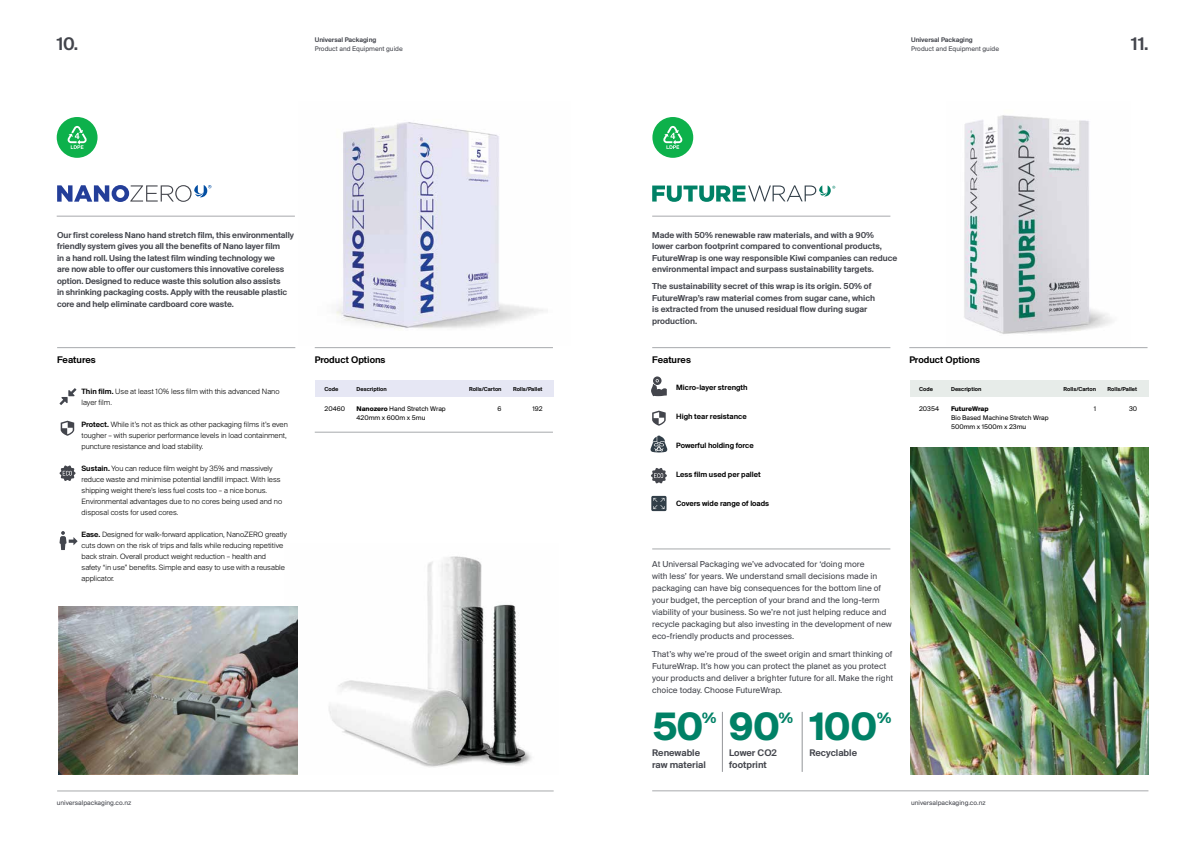
<style>
.page{position:relative;width:1191px;height:842px;background:#fff}
.page>*{position:absolute;margin:0;border:0;box-sizing:border-box;transform-origin:0 0}
.t1{font:700 41.3px "Suisse BP Intl";letter-spacing:-.03em;color:#008166}
.t2{font:19px "Suisse BP Intl Antique";color:#43454c}
.t3{font:700 15.8px "Suisse BP Intl";color:#008166}
.t4{font:10px/12px "Suisse BP Intl Antique";color:#43454c}
.t5{font:10px "Suisse BP Intl Antique";color:#000}
.t6{font:9px/11.5px "Suisse BP Intl Antique";letter-spacing:-.01em;color:#43454c}
.t7{font:9px/12px "Suisse BP Intl";color:#43454c}
.t8{font:300 8px/11px "Suisse BP Intl";color:#000}
.t9{font:8px "Suisse BP Intl Antique";color:#000}
.t10{font:7px/9px "Suisse BP Intl";color:#000}
.t11{font:7px "Suisse BP Intl";color:#43454c}
.t12{font:7px "Suisse BP Intl Antique";color:#43454c}
.t13{font:700 7px "Suisse BP Intl";color:#000}
.t14{font:6px "Suisse BP Intl Antique";color:#000}
.s1{font-weight:700}
.s2{font-family:"Suisse BP Intl Antique";font-weight:400}
</style>
<div class="page">
<div style="left:315px;top:381px;width:238px;height:16px;background:#e6e7f4"></div>
<div style="left:910px;top:381px;width:238px;height:16px;background:#e7ece9"></div>
<hr style="left:722px;top:712px;width:1px;height:60px;background:#939598">
<img style="left:910px;top:447px;width:238px;height:327px">
<hr style="left:802px;top:712px;width:1px;height:60px;background:#939598">
<img style="left:336px;top:122px;width:208px;height:207px">
<img style="left:284px;top:556px;width:248px;height:218px">
<hr style="left:57px;top:216px;width:238px;height:1px;background:#a7a9ac">
<hr style="left:315px;top:347px;width:238px;height:1px;background:#a7a9ac">
<hr style="left:909px;top:347px;width:238px;height:1px;background:#a7a9ac">
<hr style="left:57px;top:347px;width:238px;height:1px;background:#a7a9ac">
<hr style="left:652px;top:347px;width:238px;height:1px;background:#a7a9ac">
<hr style="left:652px;top:216px;width:238px;height:1px;background:#a7a9ac">
<img style="left:964px;top:115px;width:148px;height:219px">
<svg style="left:652px;top:185px;width:183px;height:17px"></svg>
<div style="left:57px;top:117px;width:41px;height:41px;background:#0db14b;border-radius:50%"></div>
<svg style="left:67px;top:126px;width:20px;height:23px"></svg>
<div style="left:652px;top:117px;width:41px;height:41px;background:#0db14b;border-radius:50%"></div>
<svg style="left:663px;top:126px;width:19px;height:23px"></svg>
<svg style="left:57px;top:185px;width:154px;height:17px"></svg>
<svg style="left:651px;top:376px;width:16px;height:20px"></svg>
<svg style="left:651px;top:468px;width:16px;height:15px"></svg>
<svg style="left:652px;top:411px;width:13px;height:15px"></svg>
<svg style="left:650px;top:436px;width:17px;height:16px"></svg>
<svg style="left:651px;top:496px;width:15px;height:15px"></svg>
<svg style="left:60px;top:465px;width:16px;height:16px"></svg>
<svg style="left:61px;top:421px;width:13px;height:15px"></svg>
<svg style="left:59px;top:531px;width:19px;height:19px"></svg>
<svg style="left:60px;top:388px;width:16px;height:17px"></svg>
<img style="left:59px;top:607px;width:238px;height:167px">
<hr style="left:57px;top:791px;width:496px;height:1px;background:#a7a9ac">
<hr style="left:652px;top:791px;width:496px;height:1px;background:#a7a9ac">
<hr style="left:652px;top:549px;width:238px;height:1px;background:#a7a9ac">
<hr style="left:315px;top:432px;width:238px;height:1px;background:#a7a9ac">
<h2 class="t2" style="left:57px;top:33px;width:23px">10.</h2>
<p class="t12" style="left:315px;top:36px;width:63px">Universal Packaging</p>
<p class="t11" style="left:315px;top:45px;width:90px">Product and Equipment guide</p>
<p class="t12" style="left:911px;top:36px;width:63px">Universal Packaging</p>
<p class="t11" style="left:911px;top:45px;width:90px">Product and Equipment guide</p>
<h2 class="t2" style="left:1131px;top:33px;width:19px">11.</h2>
<p class="t6" style="left:57px;top:229px;width:238px">Our first coreless Nano hand stretch film, this environmentally friendly system gives you all the benefits of Nano layer film<br>in a hand roll. Using the latest film winding technology we<br>are now able to offer our customers this innovative coreless option. Designed to reduce waste this solution also assists<br>in shrinking packaging costs. Apply with the reusable plastic core and help eliminate cardboard core waste.</p>
<p class="t6" style="left:652px;top:229px;width:247px">Made with 50% renewable raw materials, and with a 90% lower carbon footprint compared to conventional products, FutureWrap is one way responsible Kiwi companies can reduce environmental impact and surpass sustainability targets.</p>
<p class="t6" style="left:652px;top:280px;width:224px">The sustainability secret of this wrap is its origin. 50% of FutureWrap’s raw material comes from sugar cane, which is extracted from the unused residual flow during sugar production.</p>
<p class="t5" style="left:652px;top:353px;width:40px">Features</p>
<p class="t9" style="left:676px;top:382px;width:73px">Micro-layer strength</p>
<p class="t9" style="left:676px;top:411px;width:72px">High tear resistance</p>
<p class="t9" style="left:676px;top:440px;width:79px">Powerful holding force</p>
<p class="t9" style="left:676px;top:469px;width:86px">Less film used per pallet</p>
<p class="t9" style="left:676px;top:498px;width:95px">Covers wide range of loads</p>
<p class="t5" style="left:57px;top:353px;width:40px">Features</p>
<p class="t5" style="left:315px;top:353px;width:72px">Product Options</p>
<p class="t5" style="left:909px;top:353px;width:72px">Product Options</p>
<p class="t14" style="left:324px;top:385px;width:15px">Code</p>
<p class="t14" style="left:356px;top:385px;width:32px">Description</p>
<p class="t14" style="left:469px;top:385px;width:34px">Rolls/Carton</p>
<p class="t14" style="left:513px;top:385px;width:31px">Rolls/Pallet</p>
<p class="t10" style="left:324px;top:404px;width:22px">20460</p>
<p class="t10" style="left:356px;top:404px;width:91px"><span class="s1">Nanozero</span> Hand Stretch Wrap</p>
<p class="t10" style="left:497px;top:404px;width:6px">6</p>
<p class="t10" style="left:532px;top:404px;width:12px">192</p>
<p class="t10" style="left:356px;top:413px;width:70px">420mm x 600m x 5mu</p>
<p class="t14" style="left:919px;top:385px;width:15px">Code</p>
<p class="t14" style="left:951px;top:385px;width:32px">Description</p>
<p class="t14" style="left:1063px;top:385px;width:34px">Rolls/Carton</p>
<p class="t14" style="left:1107px;top:385px;width:31px">Rolls/Pallet</p>
<p class="t10" style="left:919px;top:404px;width:21px">20354</p>
<p class="t13" style="left:951px;top:404px;width:39px">FutureWrap</p>
<p class="t10" style="left:1093px;top:404px;width:4px">1</p>
<p class="t10" style="left:1129px;top:404px;width:10px">30</p>
<p class="t10" style="left:951px;top:413px;width:99px">Bio Based Machine Stretch Wrap<br>500mm x 1500m x 23mu</p>
<p class="t8" style="left:81px;top:386px;width:199px"><span class="s2">Thin film.</span> Use at least 10% less film with this advanced Nano layer film.</p>
<p class="t8" style="left:81px;top:419px;width:208px"><span class="s2">Protect.</span> While it’s not as thick as other packaging films it’s even tougher – with superior performance levels in load containment, puncture resistance and load stability.</p>
<p class="t8" style="left:81px;top:463px;width:202px"><span class="s2">Sustain.</span> You can reduce film weight by 35% and massively reduce waste and minimise potential landfill impact. With less shipping weight there’s less fuel costs too – a nice bonus.<br>Environmental advantages due to no cores being used and no disposal costs for used cores.</p>
<p class="t8" style="left:81px;top:529px;width:207px"><span class="s2">Ease.</span> Designed for walk-forward application, NanoZERO greatly cuts down on the risk of trips and falls while reducing repetitive back strain. Overall product weight reduction – health and safety “in use” benefits. Simple and easy to use with a reusable applicator.</p>
<p class="t7" style="left:652px;top:558px;width:241px">At Universal Packaging we’ve advocated for ‘doing more<br>with less’ for years. We understand small decisions made in packaging can have big consequences for the bottom line of your budget, the perception of your brand and the long-term viability of your business. So we’re not just helping reduce and recycle packaging but also investing in the development of new eco-friendly products and processes.</p>
<p class="t7" style="left:652px;top:647px;width:242px">That’s why we’re proud of the sweet origin and smart thinking of FutureWrap. It’s how you can protect the planet as you protect your products and deliver a brighter future for all. Make the right choice today. Choose FutureWrap.</p>
<p class="t11" style="left:57px;top:799px;width:76px">universalpackaging.co.nz</p>
<h1 class="t1" style="left:652px;top:702px;width:53px">50</h1>
<h3 class="t3" style="left:702px;top:708px;width:16px">%</h3>
<p class="t4" style="left:652px;top:746px;width:55px">Renewable raw material</p>
<h1 class="t1" style="left:728px;top:702px;width:53px">90</h1>
<h3 class="t3" style="left:778px;top:708px;width:16px">%</h3>
<p class="t4" style="left:729px;top:746px;width:49px">Lower CO2 footprint</p>
<h1 class="t1" style="left:809px;top:702px;width:70px">100</h1>
<h3 class="t3" style="left:877px;top:708px;width:16px">%</h3>
<p class="t4" style="left:809px;top:746px;width:49px">Recyclable</p>
<p class="t11" style="left:911px;top:799px;width:76px">universalpackaging.co.nz</p>
</div>
